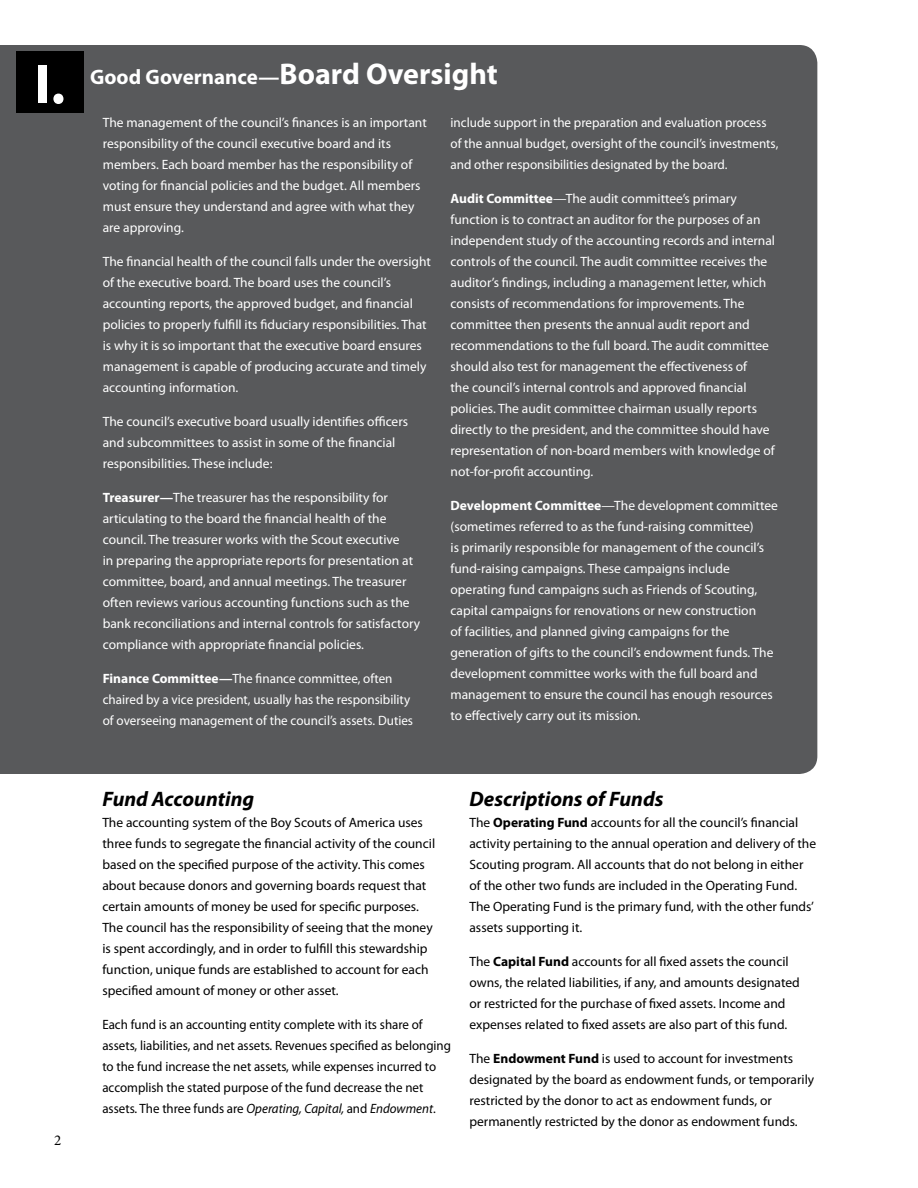
<style>
.page{position:relative;width:918px;height:1188px;background:#fff}
.page>*{position:absolute;margin:0;border:0;box-sizing:border-box;transform-origin:0 0}
.t1{font:700 56.25px "Myriad Pro";color:#fff}
.t2{font:italic 700 21px "Myriad Pro";color:#000}
.t3{font:700 21px "Myriad Pro";color:#fff}
.t4{font:15px "Minion Pro";color:#000}
.t5{font:13.5px/21px "Myriad Pro";color:#fff}
.t6{font:13.5px/21px "Myriad Pro";color:#000}
.t7{font:13.5px/21px "Myriad Pro";color:#000;scale:.96 1}
.s1{color:#000}
.s2{font-size:30px}
.s3{font-weight:700}
.s4{font-style:italic}
</style>
<div class="page">
<div style="left:0;top:45px;width:817px;height:729px;background:#58595b"></div>
<div style="left:16px;top:51px;width:68px;height:62px;background:#000"></div>
<h1 class="t1" style="left:35px;top:48px;width:32px">I.</h1>
<h2 class="t3" style="left:70px;top:63px;width:429px"><span class="s1">I.</span> Good Governance—<span class="s2">Board Oversight</span></h2>
<p class="t5" style="left:103px;top:111px;width:326px">The management of the council’s finances is an important responsibility of the council executive board and its members. Each board member has the responsibility of voting for financial policies and the budget. All members must ensure they understand and agree with what they are approving.</p>
<p class="t5" style="left:103px;top:250px;width:330px">The financial health of the council falls under the oversight of the executive board. The board uses the council’s accounting reports, the approved budget, and financial policies to properly fulfill its fiduciary responsibilities. That is why it is so important that the executive board ensures management is capable of producing accurate and timely accounting information.</p>
<p class="t5" style="left:103px;top:410px;width:307px">The council’s executive board usually identifies officers and subcommittees to assist in some of the financial responsibilities. These include:</p>
<p class="t5" style="left:103px;top:486px;width:319px"><span class="s3">Treasurer—</span>The treasurer has the responsibility for articulating to the board the financial health of the council. The treasurer works with the Scout executive<br>in preparing the appropriate reports for presentation at committee, board, and annual meetings. The treasurer often reviews various accounting functions such as the bank reconciliations and internal controls for satisfactory compliance with appropriate financial policies.</p>
<p class="t5" style="left:103px;top:667px;width:312px"><span class="s3">Finance Committee—</span>The finance committee, often chaired by a vice president, usually has the responsibility of overseeing management of the council’s assets. Duties</p>
<p class="t5" style="left:451px;top:111px;width:329px">include support in the preparation and evaluation process of the annual budget, oversight of the council’s investments, and other responsibilities designated by the board.</p>
<p class="t5" style="left:451px;top:187px;width:326px"><span class="s3">Audit Committee</span>—The audit committee’s primary function is to contract an auditor for the purposes of an independent study of the accounting records and internal controls of the council. The audit committee receives the auditor’s findings, including a management letter, which consists of recommendations for improvements. The committee then presents the annual audit report and recommendations to the full board. The audit committee should also test for management the effectiveness of<br>the council’s internal controls and approved financial policies. The audit committee chairman usually reports directly to the president, and the committee should have representation of non-board members with knowledge of not-for-profit accounting.</p>
<p class="t5" style="left:451px;top:494px;width:329px"><span class="s3">Development Committee</span>—The development committee (sometimes referred to as the fund-raising committee)<br>is primarily responsible for management of the council’s fund-raising campaigns. These campaigns include operating fund campaigns such as Friends of Scouting, capital campaigns for renovations or new construction<br>of facilities, and planned giving campaigns for the generation of gifts to the council’s endowment funds. The development committee works with the full board and management to ensure the council has enough resources to effectively carry out its mission.</p>
<p class="t4" style="left:54px;top:1130px;width:9px">2</p>
<h2 class="t2" style="left:102px;top:785px;width:153px">Fund Accounting</h2>
<p class="t6" style="left:102px;top:812px;width:334px">The accounting system of the Boy Scouts of America uses three funds to segregate the financial activity of the council based on the specified purpose of the activity. This comes about because donors and governing boards request that certain amounts of money be used for specific purposes.<br>The council has the responsibility of seeing that the money is spent accordingly, and in order to fulfill this stewardship function, unique funds are established to account for each specified amount of money or other asset.</p>
<p class="t7" style="left:102px;top:1014px;width:365px">Each fund is an accounting entity complete with its share of assets, liabilities, and net assets. Revenues specified as belonging to the fund increase the net assets, while expenses incurred to accomplish the stated purpose of the fund decrease the net assets. The three funds are <span class="s4">Operating, Capital,</span> and <span class="s4">Endowment</span>.</p>
<h2 class="t2" style="left:469px;top:785px;width:196px">Descriptions of Funds</h2>
<p class="t6" style="left:469px;top:812px;width:348px">The <span class="s3">Operating Fund</span> accounts for all the council’s financial activity pertaining to the annual operation and delivery of the Scouting program. All accounts that do not belong in either of the other two funds are included in the Operating Fund.<br>The Operating Fund is the primary fund, with the other funds’ assets supporting it.</p>
<p class="t6" style="left:469px;top:951px;width:332px">The <span class="s3">Capital Fund</span> accounts for all fixed assets the council owns, the related liabilities, if any, and amounts designated or restricted for the purchase of fixed assets. Income and expenses related to fixed assets are also part of this fund.</p>
<p class="t6" style="left:469px;top:1048px;width:346px">The <span class="s3">Endowment Fund</span> is used to account for investments designated by the board as endowment funds, or temporarily restricted by the donor to act as endowment funds, or permanently restricted by the donor as endowment funds.</p>
</div>
